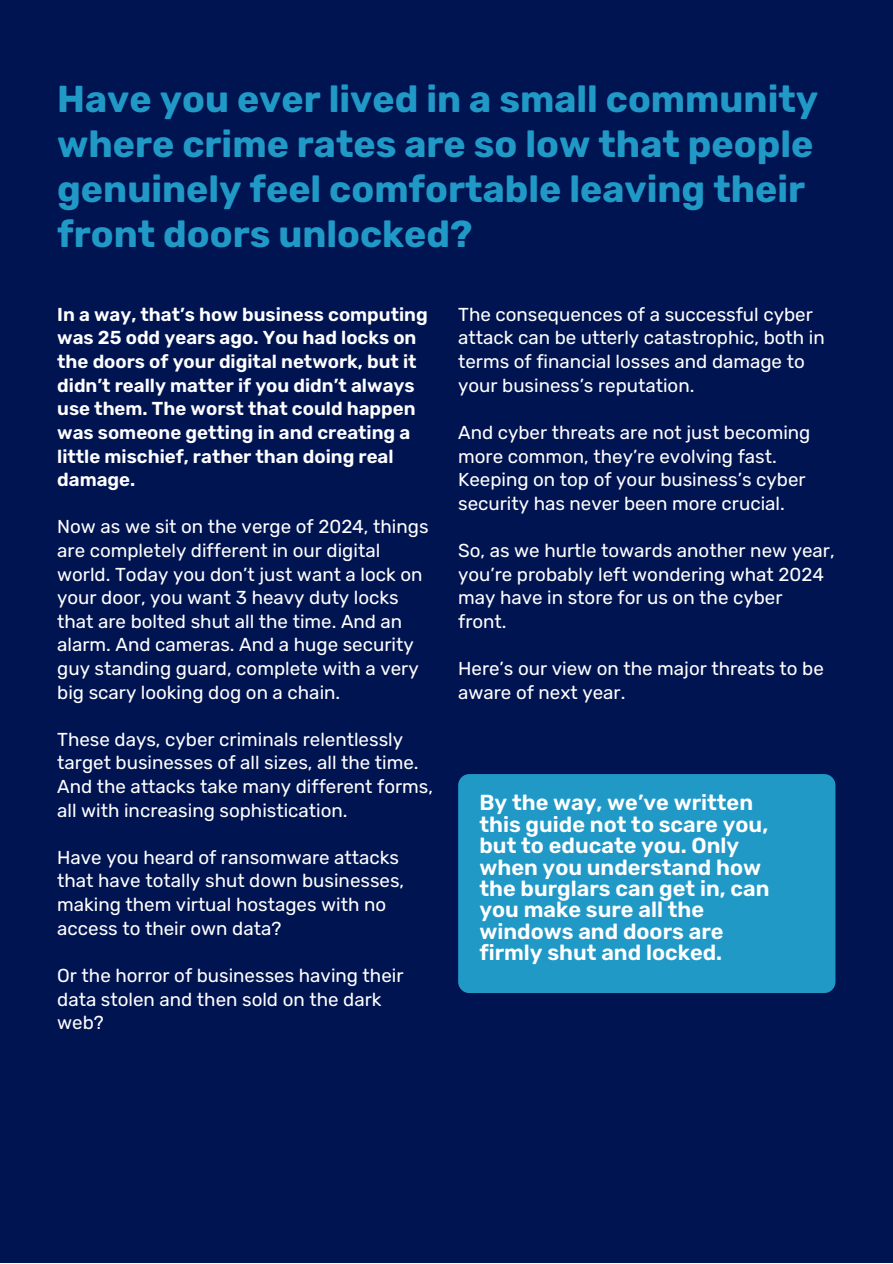
<style>
.page{position:relative;width:893px;height:1264px;background:#fff}
.page>*{position:absolute;margin:0;border:0;box-sizing:border-box;transform-origin:0 0}
.t1{font:700 37.5px/45px "Rubik";color:#2199c7}
.t2{font:600 21.75px "Rubik";color:#fff}
.t3{font:18.75px/23.5px "Rubik";color:#fff}
.t4{font:600 18.75px/23.5px "Rubik";color:#fff}
</style>
<div class="page">
<div style="left:0;top:0;width:892px;height:1262px;background:#001451"></div>
<div style="left:458px;top:774px;width:377px;height:219px;background:#2199c7;border-radius:11px"></div>
<p class="t1" style="left:57px;top:76px;width:762px">Have you ever lived in a small community where crime rates are so low that people genuinely feel comfortable leaving their front doors unlocked?</p>
<p class="t4" style="left:57px;top:302px;width:372px">In a way, that’s how business computing was 25 odd years ago. You had locks on the doors of your digital network, but it didn’t really matter if you didn’t always use them. The worst that could happen was someone getting in and creating a little mischief, rather than doing real damage.</p>
<p class="t3" style="left:57px;top:515px;width:373px">Now as we sit on the verge of 2024, things are completely different in our digital world. Today you don’t just want a lock on your door, you want 3 heavy duty locks that are bolted shut all the time. And an alarm. And cameras. And a huge security guy standing guard, complete with a very big scary looking dog on a chain.</p>
<p class="t3" style="left:57px;top:727px;width:377px">These days, cyber criminals relentlessly target businesses of all sizes, all the time.<br>And the attacks take many different forms, all with increasing sophistication.</p>
<p class="t3" style="left:57px;top:845px;width:348px">Have you heard of ransomware attacks that have totally shut down businesses, making them virtual hostages with no</p>
<p class="t3" style="left:57px;top:916px;width:225px">access to their own data?</p>
<p class="t3" style="left:57px;top:963px;width:348px">Or the horror of businesses having their</p>
<p class="t3" style="left:57px;top:987px;width:326px">data stolen and then sold on the dark</p>
<p class="t3" style="left:57px;top:1010px;width:48px">web?</p>
<p class="t3" style="left:458px;top:302px;width:368px">The consequences of a successful cyber attack can be utterly catastrophic, both in terms of financial losses and damage to your business’s reputation.</p>
<p class="t3" style="left:458px;top:420px;width:354px">And cyber threats are not just becoming more common, they’re evolving fast.<br>Keeping on top of your business’s cyber security has never been more crucial.</p>
<p class="t3" style="left:458px;top:538px;width:378px">So, as we hurtle towards another new year, you’re probably left wondering what 2024 may have in store for us on the cyber front.</p>
<p class="t3" style="left:458px;top:656px;width:367px">Here’s our view on the major threats to be aware of next year.</p>
<p class="t2" style="left:479px;top:790px;width:275px">By the way, we’ve written</p>
<p class="t2" style="left:479px;top:811px;width:290px">this guide not to scare you,</p>
<p class="t2" style="left:479px;top:832px;width:261px">but to educate you. Only</p>
<p class="t2" style="left:479px;top:854px;width:283px">when you understand how</p>
<p class="t2" style="left:479px;top:875px;width:291px">the burglars can get in, can</p>
<p class="t2" style="left:479px;top:896px;width:226px">you make sure all the</p>
<p class="t2" style="left:479px;top:918px;width:245px">windows and doors are</p>
<p class="t2" style="left:479px;top:939px;width:244px">firmly shut and locked.</p>
</div>
